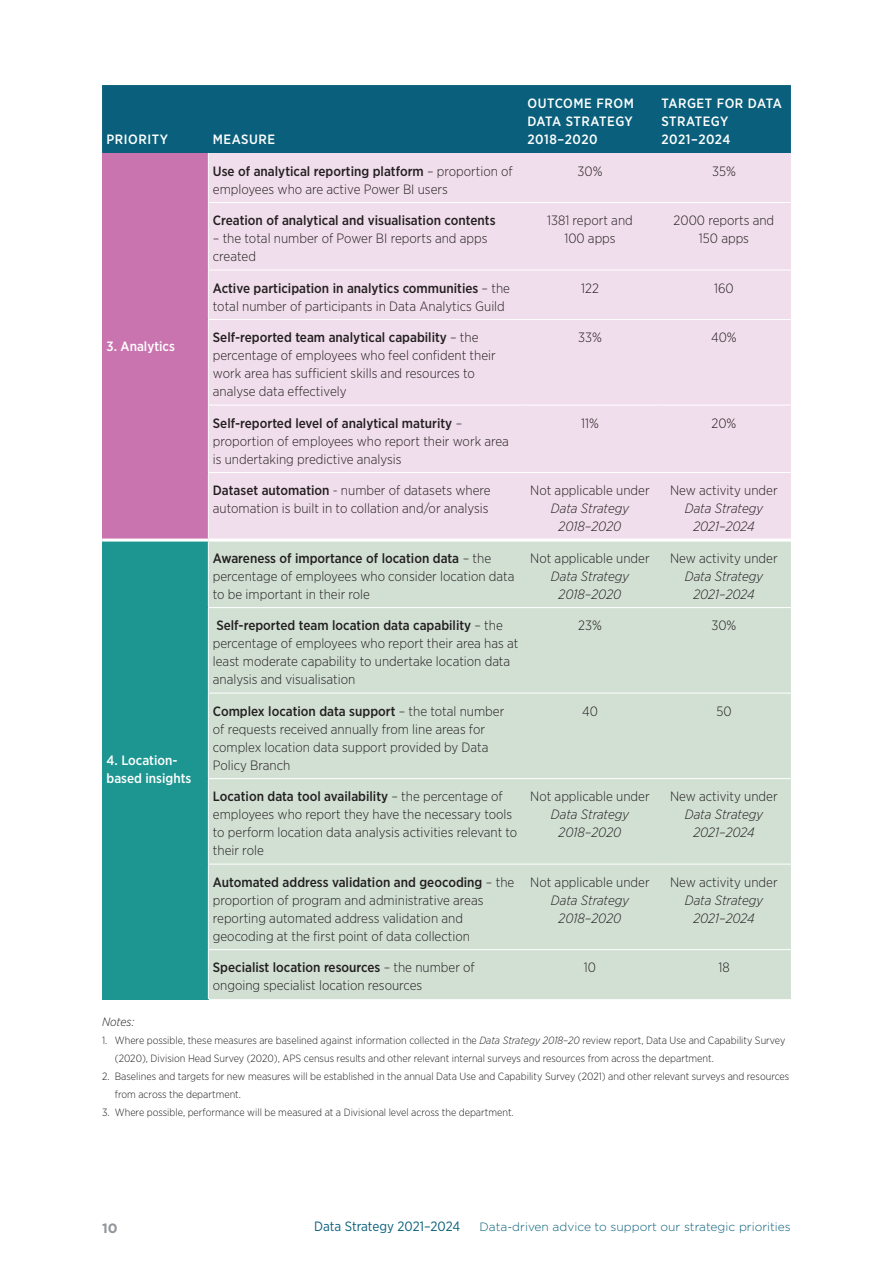
<style>
.page{position:relative;width:893px;height:1263px;background:#fff}
.page>*{position:absolute;margin:0;border:0;box-sizing:border-box;transform-origin:0 0}
.t1{font:300 13.5px/18px "Gotham Narrow";color:#231f20}
.t2{font:italic 300 13.5px/18px "Gotham Narrow";color:#231f20;text-align:center}
.t3{font:500 13.5px/18px "Gotham Narrow";letter-spacing:.03em;color:#fff;text-align:justify}
.t4{font:500 13.5px "Gotham Narrow";color:#231f20}
.t5{font:500 13.5px/18px "Gotham Narrow";color:#fff}
.t6{font:13.5px "Gotham Narrow";color:#0a607c}
.t7{font:700 13.5px "Gotham";color:#939598}
.t8{font:300 12px "Gotham";color:#0a607c}
.t9{font:italic 300 12px "Gotham Narrow";color:#231f20}
.t10{font:300 10.5px/18px "Gotham Narrow";color:#231f20}
.s1{font-weight:500}
.s2{font-style:normal}
.s3{font-style:italic}
</style>
<div class="page">
<div style="left:102px;top:85px;width:689px;height:68px;background:#0a607c"></div>
<div style="left:102px;top:153px;width:106px;height:387px;background:#c973af"></div>
<div style="left:209px;top:153px;width:582px;height:386px;background:#f1deec"></div>
<div style="left:102px;top:540px;width:106px;height:459px;background:#1d9691"></div>
<div style="left:209px;top:542px;width:582px;height:457px;background:#d2e0d4"></div>
<hr style="left:102px;top:539px;width:106px;height:3px;background:#fff">
<hr style="left:208px;top:607px;width:315px;height:1px;background:#fff">
<hr style="left:523px;top:607px;width:134px;height:1px;background:#fff">
<hr style="left:657px;top:607px;width:134px;height:1px;background:#fff">
<hr style="left:208px;top:693px;width:315px;height:1px;background:#fff">
<hr style="left:523px;top:693px;width:134px;height:1px;background:#fff">
<hr style="left:657px;top:693px;width:134px;height:1px;background:#fff">
<hr style="left:208px;top:778px;width:315px;height:1px;background:#fff">
<hr style="left:523px;top:778px;width:134px;height:1px;background:#fff">
<hr style="left:657px;top:778px;width:134px;height:1px;background:#fff">
<hr style="left:208px;top:864px;width:315px;height:1px;background:#fff">
<hr style="left:523px;top:864px;width:134px;height:1px;background:#fff">
<hr style="left:657px;top:864px;width:134px;height:1px;background:#fff">
<hr style="left:208px;top:949px;width:315px;height:1px;background:#fff">
<hr style="left:523px;top:949px;width:134px;height:1px;background:#fff">
<hr style="left:657px;top:949px;width:134px;height:1px;background:#fff">
<hr style="left:208px;top:202px;width:315px;height:1px;background:#fff">
<hr style="left:523px;top:202px;width:134px;height:1px;background:#fff">
<hr style="left:657px;top:202px;width:134px;height:1px;background:#fff">
<hr style="left:208px;top:270px;width:315px;height:1px;background:#fff">
<hr style="left:523px;top:270px;width:134px;height:1px;background:#fff">
<hr style="left:657px;top:270px;width:134px;height:1px;background:#fff">
<hr style="left:208px;top:319px;width:315px;height:1px;background:#fff">
<hr style="left:523px;top:319px;width:134px;height:1px;background:#fff">
<hr style="left:657px;top:319px;width:134px;height:1px;background:#fff">
<hr style="left:208px;top:405px;width:315px;height:1px;background:#fff">
<hr style="left:523px;top:405px;width:134px;height:1px;background:#fff">
<hr style="left:657px;top:405px;width:134px;height:1px;background:#fff">
<hr style="left:208px;top:472px;width:315px;height:1px;background:#fff">
<hr style="left:523px;top:472px;width:134px;height:1px;background:#fff">
<hr style="left:657px;top:472px;width:134px;height:1px;background:#fff">
<p class="t3" style="left:107px;top:130px;width:63px">PRIORITY</p>
<p class="t3" style="left:213px;top:130px;width:64px">MEASURE</p>
<p class="t3" style="left:527px;top:94px;width:108px">OUTCOME FROM DATA STRATEGY 2018–2020</p>
<p class="t3" style="left:661px;top:94px;width:122px;text-align:left">TARGET FOR DATA<br>STRATEGY<br>2021–2024</p>
<p class="t5" style="left:107px;top:337px;width:70px">3. Analytics</p>
<p class="t5" style="left:107px;top:751px;width:86px">4. Location&shy;based insights</p>
<p class="t1" style="left:213px;top:161px;width:301px"><span class="s1">Use of analytical reporting platform</span> – proportion of employees who are active Power BI users</p>
<p class="t1" style="left:577px;top:161px;width:26px">30%</p>
<p class="t1" style="left:712px;top:161px;width:25px">35%</p>
<p class="t4" style="left:213px;top:212px;width:284px">Creation of analytical and visualisation contents</p>
<p class="t1" style="left:213px;top:229px;width:276px">– the total number of Power BI reports and apps created</p>
<p class="t1" style="left:547px;top:211px;width:87px;text-align:center">1381 report and<br>100 apps</p>
<p class="t1" style="left:674px;top:211px;width:102px;text-align:center">2000 reports and<br>150 apps</p>
<p class="t1" style="left:213px;top:278px;width:299px"><span class="s1">Active participation in analytics communities</span> – the total number of participants in Data Analytics Guild</p>
<p class="t1" style="left:581px;top:278px;width:19px">122</p>
<p class="t1" style="left:714px;top:278px;width:21px">160</p>
<p class="t1" style="left:213px;top:328px;width:284px"><span class="s1">Self-reported team analytical capability</span> – the percentage of employees who feel confident their work area has sufficient skills and resources to analyse data effectively</p>
<p class="t1" style="left:578px;top:328px;width:25px">33%</p>
<p class="t1" style="left:711px;top:328px;width:27px">40%</p>
<p class="t1" style="left:213px;top:413px;width:298px"><span class="s1">Self-reported level of analytical maturity</span> – proportion of employees who report their work area is undertaking predictive analysis</p>
<p class="t1" style="left:581px;top:413px;width:19px">11%</p>
<p class="t1" style="left:711px;top:413px;width:26px">20%</p>
<p class="t1" style="left:213px;top:481px;width:279px"><span class="s1">Dataset automation</span> - number of datasets where automation is built in to collation and/or analysis</p>
<p class="t2" style="left:530px;top:481px;width:121px"><span class="s2">Not applicable under<br></span>Data Strategy<br>2018–2020</p>
<p class="t2" style="left:670px;top:481px;width:109px"><span class="s2">New activity under<br></span>Data Strategy<br>2021–2024</p>
<p class="t1" style="left:213px;top:548px;width:303px"><span class="s1">Awareness of importance of location data</span> – the percentage of employees who consider location data to be important in their role</p>
<p class="t2" style="left:530px;top:548px;width:121px"><span class="s2">Not applicable under<br></span>Data Strategy<br>2018–2020</p>
<p class="t2" style="left:670px;top:548px;width:109px"><span class="s2">New activity under<br></span>Data Strategy<br>2021–2024</p>
<p class="t1" style="left:213px;top:616px;width:307px"><span class="s1">Self-reported team location data capability</span> – the percentage of employees who report their area has at least moderate capability to undertake location data analysis and visualisation</p>
<p class="t1" style="left:578px;top:616px;width:25px">23%</p>
<p class="t1" style="left:711px;top:616px;width:26px">30%</p>
<p class="t1" style="left:213px;top:701px;width:293px"><span class="s1">Complex location data support</span> – the total number of requests received annually from line areas for complex location data support provided by Data Policy Branch</p>
<p class="t1" style="left:582px;top:701px;width:17px">40</p>
<p class="t1" style="left:716px;top:701px;width:17px">50</p>
<p class="t1" style="left:213px;top:787px;width:306px"><span class="s1">Location data tool availability</span> – the percentage of employees who report they have the necessary tools to perform location data analysis activities relevant to their role</p>
<p class="t2" style="left:530px;top:787px;width:121px"><span class="s2">Not applicable under<br></span>Data Strategy<br>2018–2020</p>
<p class="t2" style="left:670px;top:787px;width:109px"><span class="s2">New activity under<br></span>Data Strategy<br>2021–2024</p>
<p class="t1" style="left:213px;top:872px;width:303px"><span class="s1">Automated address validation and geocoding</span> – the proportion of program and administrative areas reporting automated address validation and geocoding at the first point of data collection</p>
<p class="t2" style="left:530px;top:872px;width:121px"><span class="s2">Not applicable under<br></span>Data Strategy<br>2018–2020</p>
<p class="t2" style="left:670px;top:872px;width:109px"><span class="s2">New activity under<br></span>Data Strategy<br>2021–2024</p>
<p class="t1" style="left:213px;top:958px;width:263px"><span class="s1">Specialist location resources</span> – the number of ongoing specialist location resources</p>
<p class="t1" style="left:584px;top:958px;width:14px">10</p>
<p class="t1" style="left:718px;top:958px;width:13px">18</p>
<p class="t9" style="left:102px;top:1014px;width:34px">Notes:</p>
<p class="t10" style="left:115px;top:1031px;width:672px;text-indent:-13px">1. Where possible, these measures are baselined against information collected in the <span class="s3">Data Strategy 2018–20</span> review report, Data Use and Capability Survey (2020), Division Head Survey (2020), APS census results and other relevant internal surveys and resources from across the department.</p>
<p class="t10" style="left:115px;top:1067px;width:676px;text-indent:-13px">2. Baselines and targets for new measures will be established in the annual Data Use and Capability Survey (2021) and other relevant surveys and resources from across the department.</p>
<p class="t10" style="left:102px;top:1103px;width:413px">3. Where possible, performance will be measured at a Divisional level across the department.</p>
<p class="t7" style="left:102px;top:1219px;width:17px">10</p>
<p class="t6" style="left:314px;top:1218px;width:148px">Data Strategy 2021–2024</p>
<p class="t8" style="left:479px;top:1219px;width:313px">Data-driven advice to support our strategic priorities</p>
</div>
